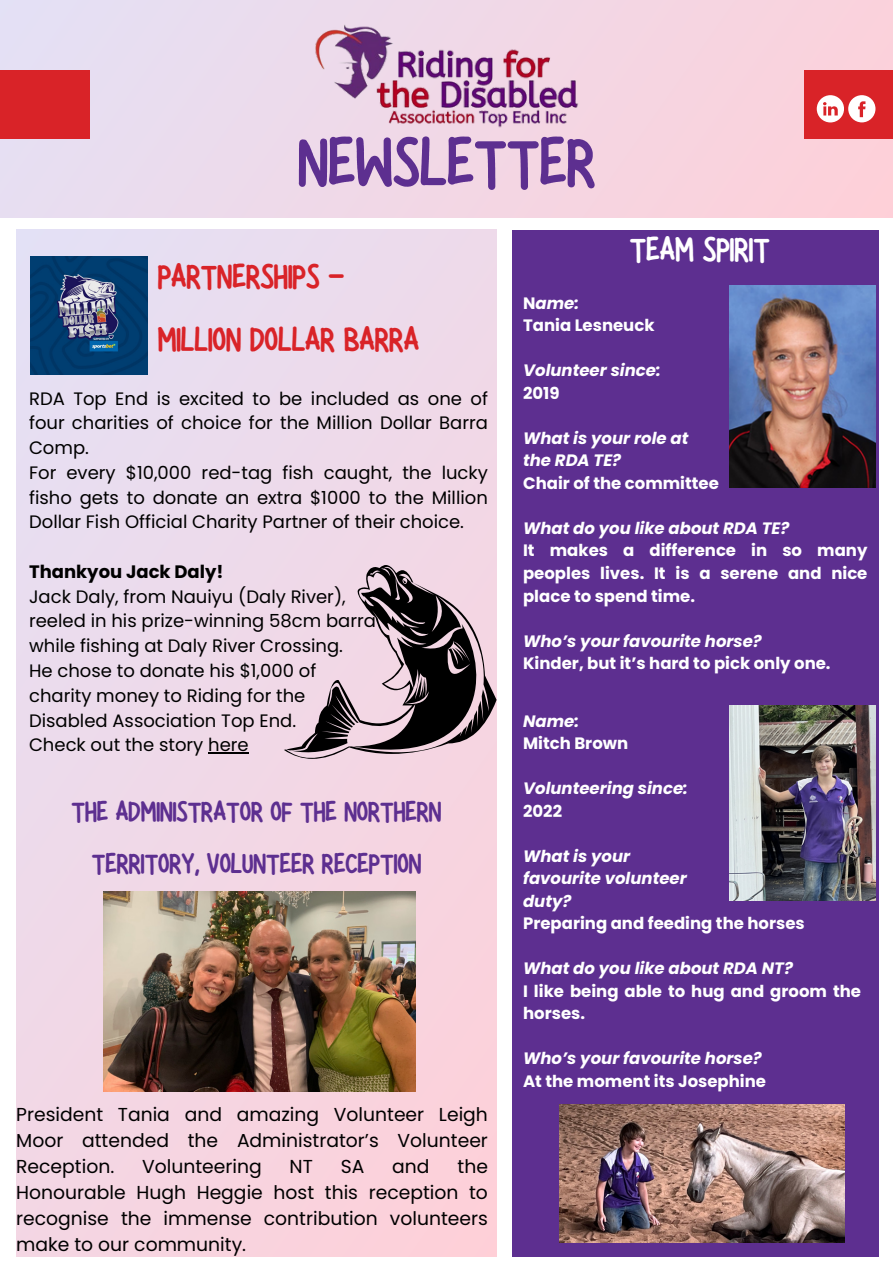
<style>
.page{position:relative;width:893px;height:1264px;background:#fff}
.page>*{position:absolute;margin:0;border:0;box-sizing:border-box;transform-origin:0 0}
.t1{font:90px "Hibernate";color:#5d2f90}
.t2{font:45px/63px "Hibernate";color:#d92328}
.t3{font:45px "Hibernate";color:#fff}
.t4{font:37.5px/51.8px "Hibernate";color:#5d2f90;text-align:center}
.t5{font:18.75px/25.8px "Poppins";color:#000;text-align:justify}
.t6{font:18px/24.8px "Poppins";color:#000}
.t7{font:700 16.5px/22.5px "Poppins";color:#fff;text-align:justify}
.t8{font:italic 700 16.5px "Poppins";color:#fff}
.s1{font-weight:700}
.s2{font-style:normal}
</style>
<div class="page">
<div style="left:511px;top:230px;width:367px;height:1026px;background:#5d2f90"></div>
<div style="left:0;top:0;width:892px;height:217px;background:linear-gradient(to right,#e5dff3,#fdd0d9)"></div>
<div style="left:804px;top:70px;width:88px;height:69px;background:#d92328"></div>
<div style="left:0;top:70px;width:89px;height:69px;background:#d92328"></div>
<div style="left:16px;top:230px;width:481px;height:1026px;background:linear-gradient(to right,#eadbec,#f6d5e1)"></div>
<svg style="left:816px;top:95px;width:59px;height:27px"></svg>
<img style="left:309px;top:7px;width:275px;height:137px">
<svg style="left:284px;top:565px;width:212px;height:202px;background:#a7949e"></svg>
<img style="left:31px;top:257px;width:117px;height:117px">
<img style="left:104px;top:891px;width:311px;height:200px">
<img style="left:729px;top:285px;width:145px;height:202px">
<img style="left:729px;top:705px;width:146px;height:195px">
<img style="left:559px;top:1104px;width:285px;height:138px">
<hr style="left:208px;top:752px;width:41px;height:1px;background:#000">
<p class="t1" style="left:298px;top:117px;width:299px">NEWSLETTER</p>
<p class="t2" style="left:158px;top:251px;width:263px">PARTNERSHIPS -<br>MILLION DOLLAR BARRA</p>
<p class="t6" style="left:29px;top:386px;width:460px">RDA Top End is excited to be included as one of four charities of choice for the Million Dollar Barra Comp.<br>For every $10,000 red-tag fish caught, the lucky fisho gets to donate an extra $1000 to the Million Dollar Fish Official Charity Partner of their choice.</p>
<p class="t6" style="left:29px;top:559px;width:348px"><span class="s1">Thankyou Jack Daly!<br></span>Jack Daly, from Nauiyu (Daly River), reeled in his prize-winning 58cm barra while fishing at Daly River Crossing.<br>He chose to donate his $1,000 of charity money to Riding for the<br>Disabled Association Top End.<br>Check out the story here</p>
<p class="t4" style="left:72px;top:790px;width:371px">THE ADMINISTRATOR OF THE NORTHERN<br>TERRITORY, VOLUNTEER RECEPTION</p>
<p class="t5" style="left:16px;top:1101px;width:473px">President Tania and amazing Volunteer Leigh Moor attended the Administrator’s Volunteer Reception.</p>
<p class="t5" style="left:142px;top:1153px;width:121px">Volunteering</p>
<p class="t5" style="left:289px;top:1153px;width:25px">NT</p>
<p class="t5" style="left:341px;top:1153px;width:25px">SA</p>
<p class="t5" style="left:392px;top:1153px;width:39px">and</p>
<p class="t5" style="left:16px;top:1153px;width:473px;text-indent:441px">the Honourable Hugh Heggie host this reception to recognise the immense contribution volunteers make to our community.</p>
<p class="t3" style="left:629px;top:227px;width:141px">TEAM SPIRIT</p>
<h4 class="t8" style="left:523px;top:291px;width:57px"><span class="s2">N</span>ame:</h4>
<p class="t7" style="left:523px;top:314px;width:133px">Tania Lesneuck</p>
<h3 class="t8" style="left:523px;top:359px;width:139px">Volunteer since:</h3>
<p class="t7" style="left:523px;top:382px;width:38px">2019</p>
<p class="t8" style="left:523px;top:426px;width:167px">What is your role at</p>
<p class="t8" style="left:523px;top:449px;width:100px">the RDA TE?</p>
<p class="t7" style="left:523px;top:472px;width:197px">Chair of the committee</p>
<p class="t8" style="left:523px;top:516px;width:268px">What do you like about RDA TE?</p>
<p class="t7" style="left:523px;top:539px;width:346px">It makes a difference in so many peoples lives. It is a serene and nice place to spend time.</p>
<p class="t8" style="left:523px;top:629px;width:240px">Who’s your favourite horse?</p>
<p class="t7" style="left:523px;top:652px;width:309px">Kinder, but it’s hard to pick only one.</p>
<p class="t8" style="left:523px;top:709px;width:57px">Name:</p>
<p class="t7" style="left:523px;top:732px;width:107px">Mitch Brown</p>
<p class="t8" style="left:523px;top:776px;width:166px">Volunteering since:</p>
<p class="t7" style="left:523px;top:799px;width:40px">2022</p>
<p class="t8" style="left:523px;top:844px;width:109px">What is your</p>
<p class="t8" style="left:523px;top:866px;width:165px">favourite volunteer</p>
<p class="t8" style="left:523px;top:889px;width:50px">duty?</p>
<p class="t7" style="left:523px;top:912px;width:283px">Preparing and feeding the horses</p>
<p class="t8" style="left:523px;top:956px;width:271px">What do you like about RDA NT?</p>
<p class="t7" style="left:523px;top:979px;width:339px">I like being able to hug and groom the horses.</p>
<p class="t8" style="left:523px;top:1046px;width:240px">Who’s your favourite horse?</p>
<p class="t7" style="left:523px;top:1069px;width:244px">At the moment its Josephine</p>
</div>
